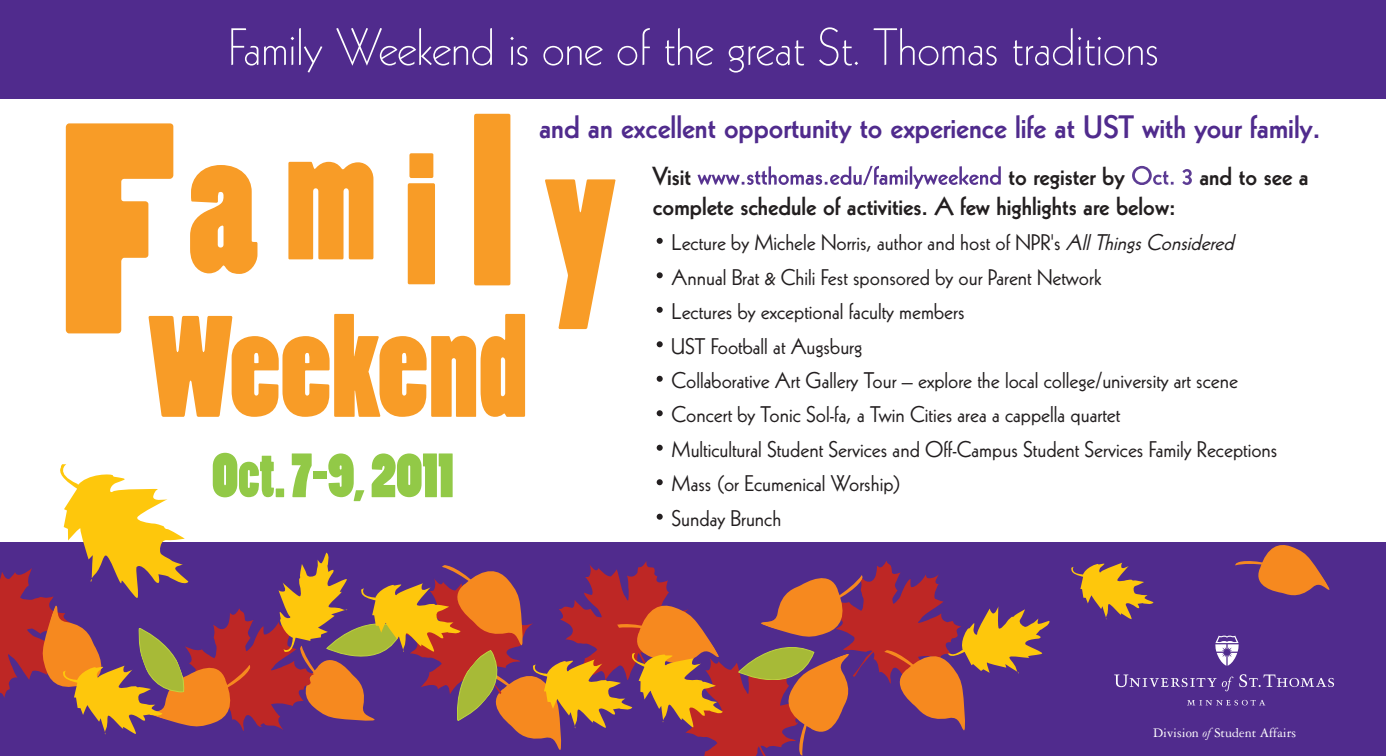
<style>
.page{position:relative;width:1386px;height:756px;background:#fff}
.page>*{position:absolute;margin:0;border:0;box-sizing:border-box;transform-origin:0 0}
.t1{font:180.6px "Poplar";color:#f89c27}
.t2{font:134.58px "Poplar";color:#f89c27}
.t3{font:59.15px "Poplar";color:#92c947}
.t4{font:54.95px "Kabel";color:#231f20}
.t5{font:300 50.75px "Kabel";color:#fff}
.t6{font:800 31.5px "Kabel";color:#502b8d}
.t7{font:800 25.38px "Kabel";color:#231f20}
.t8{font:22.05px "Kabel";color:#231f20}
.t9{font:14px "Garamond Three";color:#fff}
.s1{font-size:162.58px}
.s2{font-size:168.35px}
.s3{font-size:224.35px}
.s4{font-size:199.5px}
.s5{font-style:italic}
</style>
<div class="page">
<div style="left:0;top:0;width:1386px;height:99px;background:#502b8d"></div>
<div style="left:0;top:542px;width:1386px;height:214px;background:#502b8d"></div>
<svg style="left:1215px;top:636px;width:24px;height:30px"></svg>
<svg style="left:1114px;top:674px;width:220px;height:17px"></svg>
<svg style="left:1187px;top:700px;width:78px;height:5px"></svg>
<svg style="left:1071px;top:563px;width:82px;height:57px"></svg>
<svg style="left:1235px;top:545px;width:95px;height:51px"></svg>
<svg style="left:0;top:464px;width:1050px;height:292px"></svg>
<svg style="left:697px;top:166px;width:188px;height:19px"></svg>
<svg style="left:1132px;top:166px;width:60px;height:19px"></svg>
<h3 class="t5" style="left:228px;top:19px;width:932px">Family Weekend is one of the great St. Thomas traditions</h3>
<h1 class="t1" style="left:188px;top:108px;width:429px">a<span class="s1">m</span><span class="s2">i</span><span class="s3">l</span><span class="s4">y</span></h1>
<h3 class="t6" style="left:539px;top:109px;width:783px">and an excellent opportunity to experience life at UST with your family.</h3>
<h2 class="t2" style="left:60px;top:293px;width:469px"><sup>F</sup>Weekend</h2>
<p class="t7" style="left:653px;top:161px;width:40px">Visit</p>
<p class="t7" style="left:1008px;top:161px;width:118px">to register by</p>
<p class="t7" style="left:1199px;top:161px;width:111px">and to see a</p>
<p class="t7" style="left:653px;top:191px;width:524px">complete schedule of activities. A few highlights are below:</p>
<h3 class="t4" style="left:653px;top:206px;width:15px">·</h3>
<p class="t8" style="left:672px;top:229px;width:569px">Lecture by Michele Norris, author and host of NPR's <span class="s5">AllThingsConsidered</span></p>
<h3 class="t4" style="left:653px;top:240px;width:15px">·</h3>
<p class="t8" style="left:672px;top:264px;width:431px">Annual Brat &amp; Chili Fest sponsored by our Parent Network</p>
<h3 class="t4" style="left:653px;top:275px;width:15px">·</h3>
<p class="t8" style="left:672px;top:298px;width:295px">Lectures by exceptional faculty members</p>
<h3 class="t4" style="left:653px;top:309px;width:15px">·</h3>
<p class="t8" style="left:671px;top:333px;width:192px">UST Football at Augsburg</p>
<h3 class="t4" style="left:653px;top:344px;width:15px">·</h3>
<p class="t8" style="left:672px;top:367px;width:568px">Collaborative Art Gallery Tour – explore the local college/university art scene</p>
<h3 class="t4" style="left:653px;top:378px;width:15px">·</h3>
<p class="t8" style="left:672px;top:402px;width:450px">Concert by Tonic Sol-fa, a Twin Cities area a cappella quartet</p>
<h3 class="t4" style="left:653px;top:413px;width:15px">·</h3>
<p class="t8" style="left:672px;top:436px;width:607px">Multicultural Student Services and Off-Campus Student Services Family Receptions</p>
<h3 class="t4" style="left:653px;top:447px;width:15px">·</h3>
<p class="t8" style="left:672px;top:471px;width:231px">Mass (or Ecumenical Worship)</p>
<h3 class="t4" style="left:653px;top:482px;width:15px">·</h3>
<p class="t8" style="left:672px;top:505px;width:111px">Sunday Brunch</p>
<h3 class="t3" style="left:212px;top:443px;width:243px">Oct.7-9,2011</h3>
<p class="t9" style="left:1153px;top:726px;width:144px">Division <span class="s5">of</span> Student Affairs</p>
</div>
